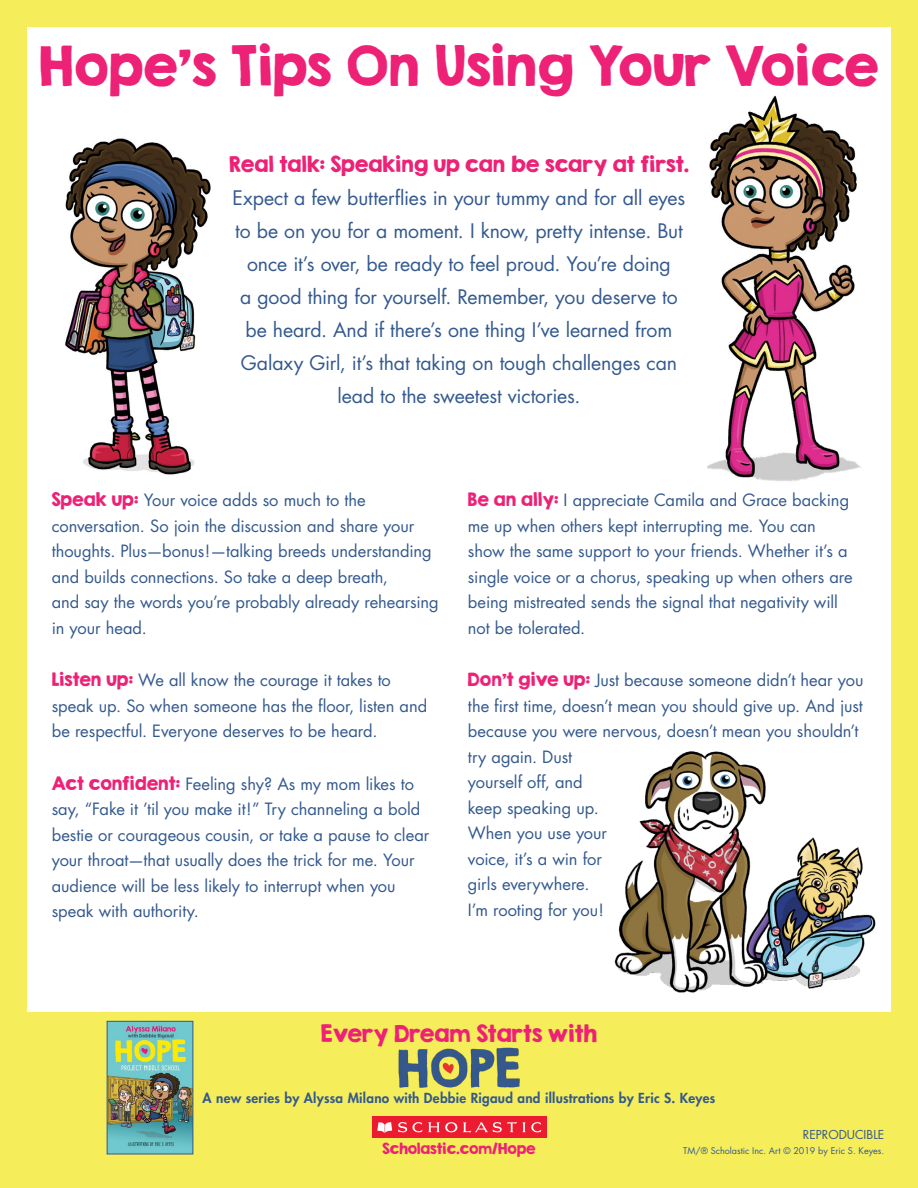
<style>
.page{position:relative;width:918px;height:1188px;background:#f6ed5b}
.page>*{position:absolute;margin:0;border:0;box-sizing:border-box;transform-origin:0 0}
.t1{font:49.5px "KG Second Chances Solid";letter-spacing:.005em;color:#ed2175}
.t2{font:21px "KG Second Chances Solid";color:#ed2175}
.t3{font:19.5px/33px "Futura";letter-spacing:-.005em;color:#33598e;text-align:center}
.t4{font:19.5px "KG Second Chances Solid";letter-spacing:.005em;color:#ed2175}
.t5{font:16.5px/25.5px "Futura";letter-spacing:-.005em;color:#33598e}
.t6{font:800 13.5px "Futura";letter-spacing:.02em;color:#33598e}
.t7{font:13.5px "KG Second Chances Solid";color:#ed2175}
.t8{font:12px "Futura";color:#33598e}
.t9{font:9px "Futura";color:#33598e}
.s1{font-family:"KG Second Chances Solid";color:#ed2175}
</style>
<div class="page">
<div style="left:27px;top:27px;width:864px;height:985px;background:#fff"></div>
<img style="left:65px;top:138px;width:146px;height:337px">
<img style="left:707px;top:95px;width:154px;height:386px">
<img style="left:614px;top:751px;width:262px;height:242px">
<img style="left:109px;top:1023px;width:82px;height:129px">
<div style="left:107px;top:1021px;width:86px;height:133px;border:1px solid #33598e"></div>
<div style="left:372px;top:1117px;width:174px;height:21px;background:#ed1b2f"></div>
<svg style="left:377px;top:1122px;width:15px;height:11px"></svg>
<svg style="left:398px;top:1122px;width:24px;height:10px"></svg>
<svg style="left:428px;top:1122px;width:29px;height:10px"></svg>
<svg style="left:463px;top:1122px;width:78px;height:11px"></svg>
<img style="left:398px;top:1047px;width:122px;height:41px">
<h1 class="t1" style="left:39px;top:34px;width:841px">Hope’s Tips On Using Your Voice</h1>
<p class="t4" style="left:229px;top:151px;width:461px">Real talk: Speaking up can be scary at first.</p>
<p class="t3" style="left:233px;top:181px;width:454px">Expect a few butterflies in your tummy and for all eyes to be on you for a moment. I know, pretty intense. But once it’s over, be ready to feel proud. You’re doing<br>a good thing for yourself. Remember, you deserve to be heard. And if there’s one thing I’ve learned from Galaxy Girl, it’s that taking on tough challenges can lead to the sweetest victories.</p>
<p class="t5" style="left:52px;top:488px;width:389px"><span class="s1">Speak up:</span> Your voice adds so much to the conversation. So join the discussion and share your thoughts. Plus—bonus!—talking breeds understanding and builds connections. So take a deep breath,<br>and say the words you’re probably already rehearsing in your head.</p>
<p class="t5" style="left:52px;top:668px;width:377px"><span class="s1">Listen up:</span> We all know the courage it takes to speak up. So when someone has the floor, listen and be respectful. Everyone deserves to be heard.</p>
<p class="t5" style="left:52px;top:771px;width:379px"><span class="s1">Act confident:</span> Feeling shy? As my mom likes to say, “Fake it ’til you make it!” Try channeling a bold bestie or courageous cousin, or take a pause to clear your throat—that usually does the trick for me. Your audience will be less likely to interrupt when you speak with authority.</p>
<p class="t5" style="left:468px;top:488px;width:386px"><span class="s1">Be an ally:</span> I appreciate Camila and Grace backing me up when others kept interrupting me. You can show the same support to your friends. Whether it’s a single voice or a chorus, speaking up when others are being mistreated sends the signal that negativity will not be tolerated.</p>
<p class="t5" style="left:468px;top:668px;width:397px"><span class="s1">Don’t give up:</span> Just because someone didn’t hear you the first time, doesn’t mean you should give up. And just because you were nervous, doesn’t mean you shouldn’t try again. Dust<br>yourself off, and<br>keep speaking up.<br>When you use your<br>voice, it’s a win for<br>girls everywhere.<br>I’m rooting for you!</p>
<p class="t2" style="left:321px;top:1020px;width:278px">Every Dream Starts with</p>
<p class="t6" style="left:203px;top:1089px;width:514px">A new series by Alyssa Milano with Debbie Rigaud and illustrations by Eric S. Keyes</p>
<p class="t8" style="left:803px;top:1127px;width:83px">REPRODUCIBLE</p>
<p class="t7" style="left:382px;top:1140px;width:155px">Scholastic.com/Hope</p>
<p class="t9" style="left:683px;top:1145px;width:202px">TM/® Scholastic Inc. Art © 2019 by Eric S. Keyes.</p>
</div>
